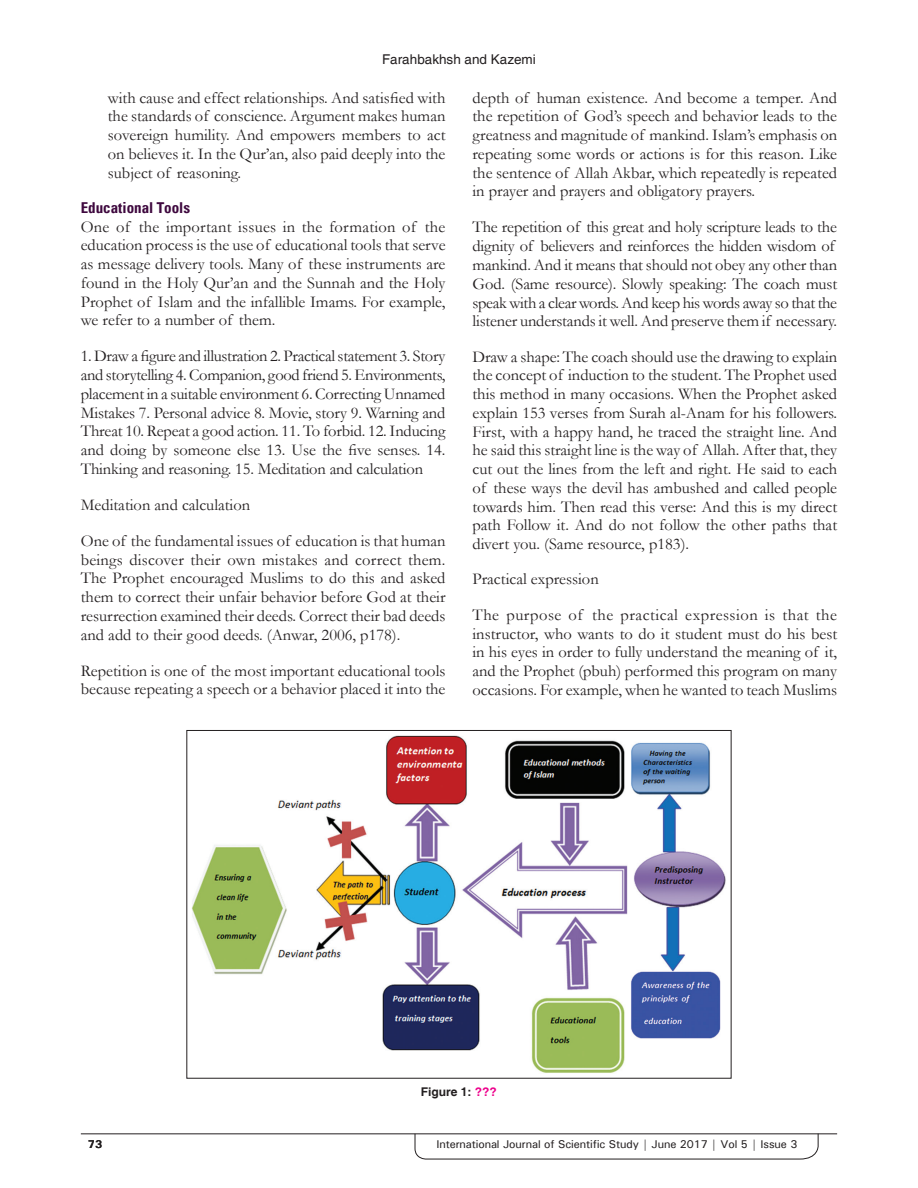
<style>
.page{position:relative;width:918px;height:1188px;background:#fff}
.page>*{position:absolute;margin:0;border:0;box-sizing:border-box;transform-origin:0 0}
.TX{font:16.5px/18.8px "Garamond";color:#231f20;text-align:justify}
.LL{font:16.5px/18.8px "Garamond";color:#231f20;text-align:justify}
.t1{font:700 condensed 15px "Univers";color:#3e083e}
.t2{font:13.5px "Helvetica";color:#231f20}
.FGC{font:700 12px "Helvetica";color:#231f20}
.t3{font:500 11.25px "Univers";letter-spacing:-.01em;color:#231f20}
.t4{font:700 11.25px "Univers";color:#231f20}
.s1{color:#ed028c}
</style>
<div class="page">
<svg style="left:415px;top:1133px;width:404px;height:26px"></svg>
<hr style="left:81px;top:1134px;width:756px;height:1px;background:#231f20">
<img style="left:191px;top:735px;width:535px;height:338px">
<p class="t2" style="left:382px;top:52px;width:155px">Farahbakhsh and Kazemi</p>
<p class="LL" style="left:108px;top:88px;width:339px">with cause and effect relationships. And satisfied with the standards of conscience. Argument makes human sovereign humility. And empowers members to act on believes it. In the Qur’an, also paid deeply into the subject of reasoning.</p>
<h2 class="t1" style="left:81px;top:198px;width:111px">Educational Tools</h2>
<p class="TX" style="left:81px;top:217px;width:366px">One of the important issues in the formation of the education process is the use of educational tools that serve as message delivery tools. Many of these instruments are found in the Holy Qur’an and the Sunnah and the Holy Prophet of Islam and the infallible Imams. For example, we refer to a number of them.</p>
<p class="TX" style="left:81px;top:346px;width:366px">1. Draw a figure and illustration 2. Practical statement 3. Story and storytelling 4. Companion, good friend 5. Environments, placement in a suitable environment 6. Correcting Unnamed Mistakes 7. Personal advice 8. Movie, story 9. Warning and Threat 10. Repeat a good action. 11. To forbid. 12. Inducing and doing by someone else 13. Use the five senses. 14.<br>Thinking and reasoning. 15. Meditation and calculation</p>
<p class="TX" style="left:81px;top:495px;width:171px">Meditation and calculation</p>
<p class="TX" style="left:81px;top:531px;width:366px">One of the fundamental issues of education is that human beings discover their own mistakes and correct them.<br>The Prophet encouraged Muslims to do this and asked them to correct their unfair behavior before God at their resurrection examined their deeds. Correct their bad deeds and add to their good deeds. (Anwar, 2006, p178).</p>
<p class="TX" style="left:81px;top:661px;width:366px">Repetition is one of the most important educational tools because repeating a speech or a behavior placed it into the</p>
<p class="TX" style="left:472px;top:88px;width:366px">depth of human existence. And become a temper. And the repetition of God’s speech and behavior leads to the greatness and magnitude of mankind. Islam’s emphasis on repeating some words or actions is for this reason. Like the sentence of Allah Akbar, which repeatedly is repeated in prayer and prayers and obligatory prayers.</p>
<p class="TX" style="left:472px;top:217px;width:366px;text-align:left">The repetition of this great and holy scripture leads to the dignity of believers and reinforces the hidden wisdom of mankind. And it means that should not obey any other than God. (Same resource). Slowly speaking: The coach must speak with a clear words. And keep his words away so that the listener understands it well. And preserve them if necessary.</p>
<p class="TX" style="left:472px;top:347px;width:366px">Draw a shape: The coach should use the drawing to explain the concept of induction to the student. The Prophet used this method in many occasions. When the Prophet asked explain 153 verses from Surah al-Anam for his followers.<br>First, with a happy hand, he traced the straight line. And he said this straight line is the way of Allah. After that, they cut out the lines from the left and right. He said to each of these ways the devil has ambushed and called people towards him. Then read this verse: And this is my direct path Follow it. And do not follow the other paths that divert you. (Same resource, p183).</p>
<p class="TX" style="left:472px;top:569px;width:128px">Practical expression</p>
<p class="TX" style="left:472px;top:605px;width:366px">The purpose of the practical expression is that the instructor, who wants to do it student must do his best in his eyes in order to fully understand the meaning of it, and the Prophet (pbuh) performed this program on many occasions. For example, when he wanted to teach Muslims</p>
<p class="FGC" style="left:421px;top:1085px;width:78px">Figure 1: <span class="s1">???</span></p>
<p class="t4" style="left:88px;top:1137px;width:16px">73</p>
<p class="t3" style="left:436px;top:1137px;width:362px">International Journal of Scientific Study | June 2017 | Vol 5 | Issue 3</p>
</div>
